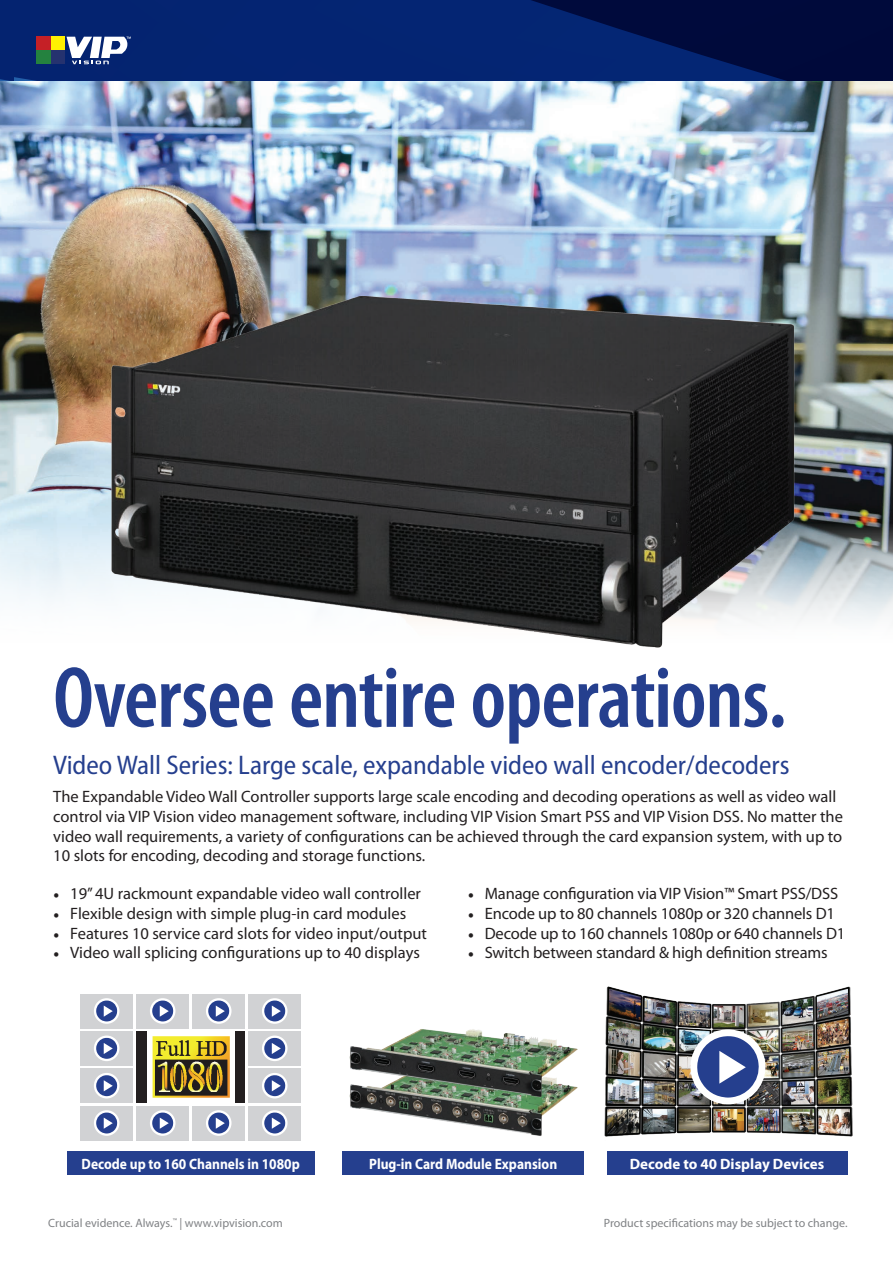
<style>
.page{position:relative;width:893px;height:1263px;background:#fff}
.page>*{position:absolute;margin:0;border:0;box-sizing:border-box;transform-origin:0 0}
.t1{font:600 condensed 87.45px "Myriad Pro";letter-spacing:-.015em;color:#253f8e}
.t2{font:semi-condensed 27px "Myriad Pro";color:#253f8e}
.t3{font:16.5px/19.8px "Myriad Pro";color:#231f20}
.t4{font:700 15px "Myriad Pro";color:#fff;scale:.9 1}
.t5{font:700 15px "Myriad Pro";color:#fff}
.t6{font:12px "Myriad Pro";color:#808285}
.s1{font-family:"Minion Pro"}
</style>
<div class="page">
<svg style="left:14px;top:0;width:879px;height:81px;background:#031d62"></svg>
<div style="left:36px;top:37px;width:14px;height:13px;background:#c52026"></div>
<div style="left:36px;top:51px;width:14px;height:13px;background:#24823f"></div>
<div style="left:51px;top:37px;width:14px;height:13px;background:#fff101"></div>
<div style="left:51px;top:51px;width:14px;height:13px;background:#25326f"></div>
<svg style="left:67px;top:37px;width:64px;height:27px"></svg>
<img style="left:0;top:81px;width:893px;height:541px">
<div style="left:80px;top:994px;width:53px;height:34px;background:#d1d2d4"></div>
<svg style="left:94px;top:998px;width:25px;height:26px"></svg>
<svg style="left:96px;top:1000px;width:21px;height:21px"></svg>
<div style="left:80px;top:1031px;width:53px;height:34px;background:#d1d2d4"></div>
<div style="left:94px;top:1035px;width:25px;height:26px;background:#fff;border-radius:50%"></div>
<svg style="left:96px;top:1037px;width:21px;height:22px"></svg>
<div style="left:80px;top:1068px;width:53px;height:35px;background:#d1d2d4"></div>
<div style="left:94px;top:1073px;width:25px;height:25px;background:#fff;border-radius:50%"></div>
<svg style="left:96px;top:1075px;width:21px;height:21px"></svg>
<div style="left:80px;top:1106px;width:53px;height:34px;background:#d1d2d4"></div>
<svg style="left:94px;top:1110px;width:25px;height:26px"></svg>
<svg style="left:96px;top:1112px;width:21px;height:21px"></svg>
<div style="left:136px;top:994px;width:53px;height:34px;background:#d1d2d4"></div>
<svg style="left:150px;top:998px;width:25px;height:26px"></svg>
<svg style="left:152px;top:1000px;width:21px;height:21px"></svg>
<div style="left:136px;top:1106px;width:53px;height:34px;background:#d1d2d4"></div>
<svg style="left:150px;top:1110px;width:25px;height:26px"></svg>
<svg style="left:152px;top:1112px;width:21px;height:21px"></svg>
<div style="left:192px;top:994px;width:53px;height:34px;background:#d1d2d4"></div>
<svg style="left:206px;top:998px;width:26px;height:26px"></svg>
<svg style="left:208px;top:1000px;width:21px;height:21px"></svg>
<div style="left:192px;top:1106px;width:53px;height:34px;background:#d1d2d4"></div>
<svg style="left:206px;top:1110px;width:26px;height:26px"></svg>
<svg style="left:208px;top:1112px;width:21px;height:21px"></svg>
<div style="left:248px;top:994px;width:53px;height:34px;background:#d1d2d4"></div>
<svg style="left:262px;top:998px;width:26px;height:26px"></svg>
<svg style="left:264px;top:1000px;width:21px;height:21px"></svg>
<div style="left:248px;top:1031px;width:53px;height:34px;background:#d1d2d4"></div>
<svg style="left:262px;top:1035px;width:26px;height:26px"></svg>
<svg style="left:264px;top:1037px;width:21px;height:22px"></svg>
<div style="left:248px;top:1068px;width:53px;height:35px;background:#d1d2d4"></div>
<svg style="left:262px;top:1073px;width:26px;height:25px"></svg>
<svg style="left:264px;top:1075px;width:21px;height:21px"></svg>
<div style="left:248px;top:1106px;width:53px;height:34px;background:#d1d2d4"></div>
<svg style="left:262px;top:1110px;width:26px;height:26px"></svg>
<svg style="left:264px;top:1112px;width:21px;height:21px"></svg>
<img style="left:95px;top:286px;width:711px;height:362px">
<div style="left:136px;top:1031px;width:109px;height:72px;background:#231f20"></div>
<img style="left:147px;top:1031px;width:87px;height:72px">
<img style="left:350px;top:1102px;width:210px;height:34px">
<img style="left:350px;top:1029px;width:227px;height:73px">
<div style="left:67px;top:1151px;width:248px;height:24px;background:#253f8e"></div>
<div style="left:607px;top:1151px;width:240px;height:24px;background:#253f8e"></div>
<div style="left:343px;top:1151px;width:241px;height:24px;background:#253f8e"></div>
<img style="left:604px;top:986px;width:249px;height:151px">
<div style="left:690px;top:1029px;width:75px;height:75px;background:#fff;border-radius:50%"></div>
<svg style="left:697px;top:1035px;width:62px;height:62px"></svg>
<h1 class="t1" style="left:53px;top:650px;width:735px">Oversee entire operations.</h1>
<h2 class="t2" style="left:53px;top:750px;width:738px">Video Wall Series: Large scale, expandable video wall encoder/decoders</h2>
<p class="t3" style="left:53px;top:787px;width:791px">The Expandable Video Wall Controller supports large scale encoding and decoding operations as well as video wall control via VIP Vision video management software, including VIP Vision Smart PSS and VIP Vision DSS. No matter the video wall requirements, a variety of configurations can be achieved through the card expansion system, with up to 10 slots for encoding, decoding and storage functions.</p>
<p class="t3" style="left:53px;top:884px;width:369px"><span class="s1">•</span> 19’’ 4U rackmount expandable video wall controller</p>
<p class="t3" style="left:53px;top:904px;width:355px"><span class="s1">•</span> Flexible design with simple plug-in card modules</p>
<p class="t3" style="left:53px;top:923px;width:375px"><span class="s1">•</span> Features 10 service card slots for video input/output</p>
<p class="t3" style="left:53px;top:943px;width:368px"><span class="s1">•</span> Video wall splicing configurations up to 40 displays</p>
<p class="t3" style="left:468px;top:884px;width:372px"><span class="s1">•</span> Manage configuration via VIP Vision™ Smart PSS/DSS</p>
<p class="t3" style="left:468px;top:904px;width:369px"><span class="s1">•</span> Encode up to 80 channels 1080p or 320 channels D1</p>
<p class="t3" style="left:468px;top:923px;width:379px"><span class="s1">•</span> Decode up to 160 channels 1080p or 640 channels D1</p>
<p class="t3" style="left:468px;top:943px;width:361px"><span class="s1">•</span> Switch between standard &amp; high definition streams</p>
<p class="t4" style="left:82px;top:1155px;width:244px">Decode up to 160 Channels in 1080p</p>
<p class="t4" style="left:369px;top:1155px;width:211px">Plug-in Card Module Expansion</p>
<p class="t5" style="left:630px;top:1155px;width:196px">Decode to 40 Display Devices</p>
<p class="t6" style="left:48px;top:1216px;width:236px">Crucial evidence. Always.<sup>™</sup> | www.vipvision.com</p>
<p class="t6" style="left:604px;top:1216px;width:245px">Product specifications may be subject to change.</p>
</div>
